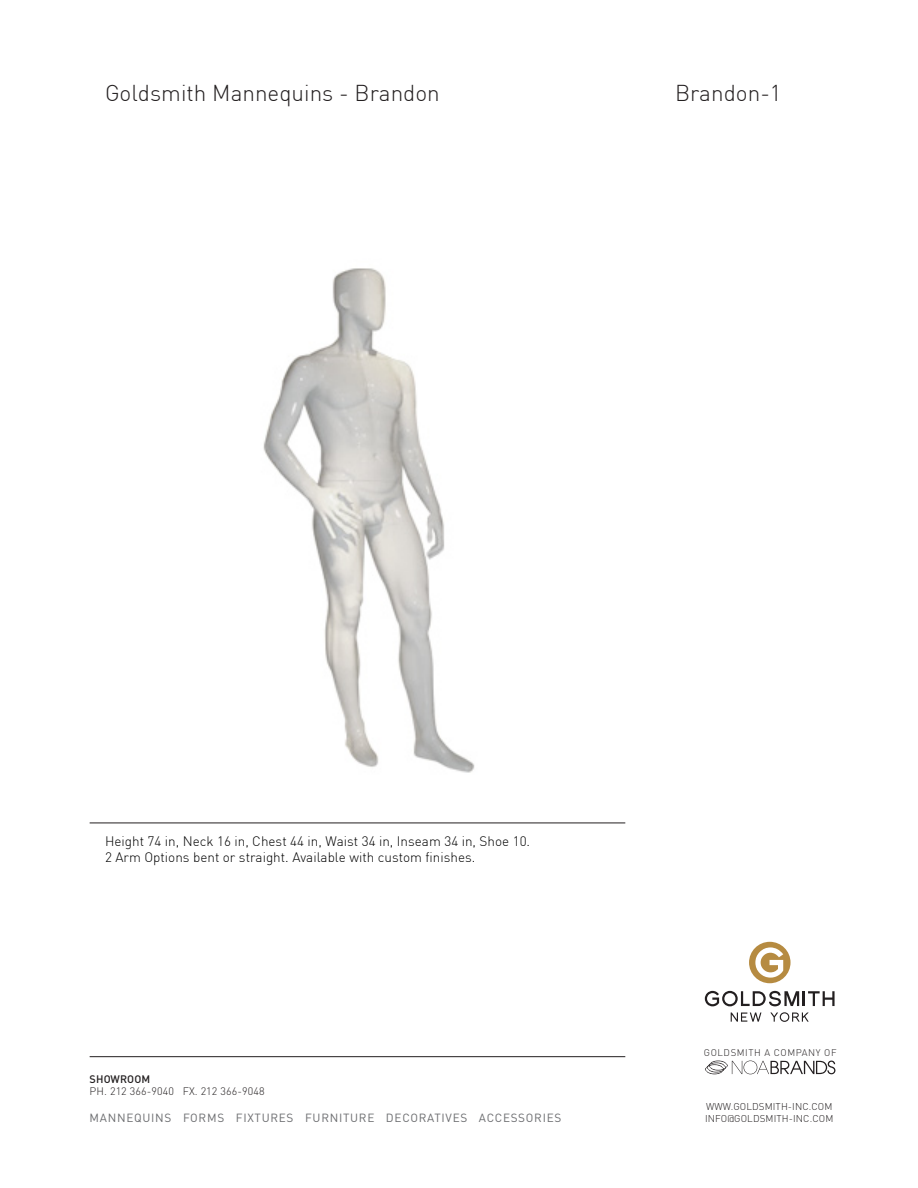
<style>
.page{position:relative;width:918px;height:1188px;background:#fff}
.page>*{position:absolute;margin:0;border:0;box-sizing:border-box;transform-origin:0 0}
.t1{font:300 22.5px "DIN Pro";color:#231f20}
.t2{font:300 13.5px/16.2px "DIN Pro";color:#000}
.t3{font:11.7px "DIN";letter-spacing:.06em;color:#6c6d70}
.t4{font:300 10.8px "DIN";letter-spacing:.01em;color:#231f20}
.t5{font:500 10.8px "DIN";letter-spacing:.01em;color:#231f20}
.t6{font:300 9.75px "DIN";letter-spacing:.01em;color:#231f20}
.t7{font:300 9.6px "DIN";letter-spacing:.06em;color:#231f20}
</style>
<div class="page">
<hr style="left:90px;top:823px;width:535px;height:1px;background:#231f20">
<hr style="left:90px;top:1056px;width:535px;height:1px;background:#231f20">
<div style="left:749px;top:942px;width:42px;height:41px;background:#b68b41;border-radius:50%"></div>
<svg style="left:705px;top:991px;width:130px;height:15px"></svg>
<svg style="left:731px;top:1013px;width:30px;height:9px"></svg>
<svg style="left:770px;top:1012px;width:39px;height:10px"></svg>
<svg style="left:755px;top:947px;width:28px;height:31px"></svg>
<svg style="left:705px;top:1061px;width:130px;height:13px"></svg>
<img style="left:263px;top:268px;width:212px;height:505px">
<h1 class="t1" style="left:105px;top:83px;width:336px">Goldsmith Mannequins - Brandon</h1>
<h1 class="t1" style="left:675px;top:83px;width:108px">Brandon-1</h1>
<p class="t2" style="left:105px;top:834px;width:427px">Height 74 in, Neck 16 in, Chest 44 in, Waist 34 in, Inseam 34 in, Shoe 10.<br>2 Arm Options bent or straight. Available with custom finishes.</p>
<p class="t5" style="left:90px;top:1072px;width:62px">SHOWROOM</p>
<p class="t4" style="left:90px;top:1085px;width:177px">PH. 212 366-9040 FX. 212 366-9048</p>
<p class="t3" style="left:90px;top:1110px;width:473px">MANNEQUINS FORMS FIXTURES FURNITURE DECORATIVES ACCESSORIES</p>
<p class="t7" style="left:704px;top:1047px;width:134px">GOLDSMITH A COMPANY OF</p>
<p class="t6" style="left:706px;top:1100px;width:128px">WWW.GOLDSMITH-INC.COM</p>
<p class="t6" style="left:705px;top:1112px;width:130px">INFO@GOLDSMITH-INC.COM</p>
</div>
